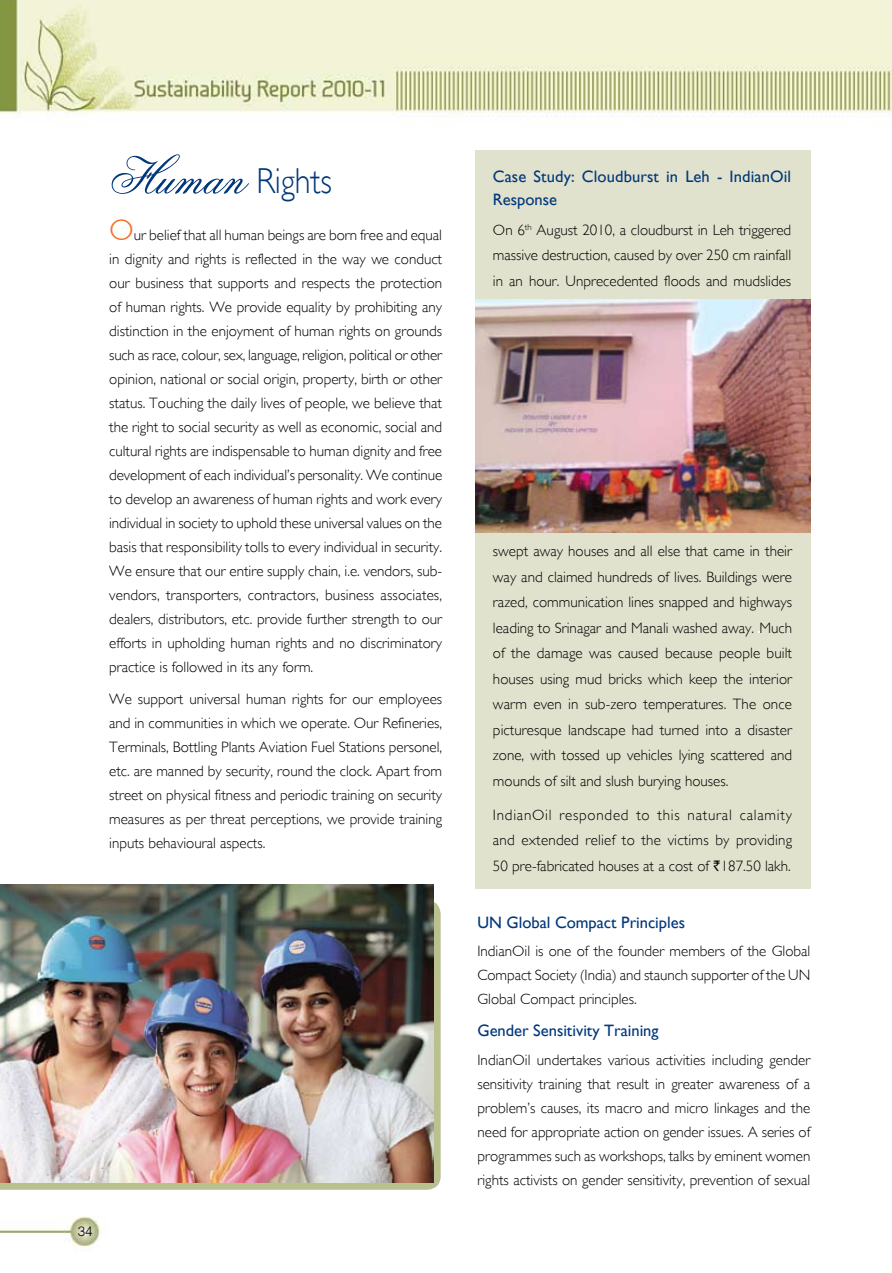
<style>
.page{position:relative;width:892px;height:1273px;background:#fff}
.page>*{position:absolute;margin:0;border:0;box-sizing:border-box;transform-origin:0 0}
.t1{font:300 36px "Gill Sans";color:#00377b;scale:.9 1}
.t2{font:16.5px/23.2px "Gill Sans";color:#00377b}
.t3{font:300 15px/24px "Gill Sans";color:#000;text-align:justify}
.t4{font:13.5px "Switzerland Light";color:#000}
.s1{font-family:"Flemish Script BT";font-weight:400;font-size:54px}
.s2{font-size:30px;color:#f37021}
.s3{font-family:"Rupee";font-weight:400}
</style>
<div class="page">
<img style="left:0;top:0;width:891px;height:1248px">
<div style="left:475px;top:150px;width:335px;height:739px;background:#e1e2cd"></div>
<svg style="left:0;top:900px;width:440px;height:289px;fill:#bbc090"></svg>
<img style="left:476px;top:299px;width:335px;height:233px">
<img style="left:0;top:884px;width:434px;height:298px">
<p class="t1" style="left:109px;top:161px;width:249px"><span class="s1">Human</span> Rights</p>
<p class="t3" style="left:109px;top:223px;width:334px"><span class="s2">O</span>ur belief that all human beings are born free and equal in dignity and rights is reflected in the way we conduct our business that supports and respects the protection of human rights. We provide equality by prohibiting any distinction in the enjoyment of human rights on grounds such as race, colour, sex, language, religion, political or other opinion, national or social origin, property, birth or other status. Touching the daily lives of people, we believe that the right to social security as well as economic, social and cultural rights are indispensable to human dignity and free development of each individual’s personality. We continue to develop an awareness of human rights and work every individual in society to uphold these universal values on the basis that responsibility tolls to every individual in security.<br>We ensure that our entire supply chain, i.e. vendors, sub&shy;vendors, transporters, contractors, business associates, dealers, distributors, etc. provide further strength to our efforts in upholding human rights and no discriminatory practice is followed in its any form.</p>
<p class="t3" style="left:109px;top:687px;width:334px">We support universal human rights for our employees and in communities in which we operate. Our Refineries, Terminals, Bottling Plants Aviation Fuel Stations personel, etc. are manned by security, round the clock. Apart from street on physical fitness and periodic training on security measures as per threat perceptions, we provide training inputs behavioural aspects.</p>
<p class="t4" style="left:78px;top:1222px;width:17px">34</p>
<p class="t2" style="left:493px;top:165px;width:299px">Case Study: Cloudburst in Leh - IndianOil<br>Response</p>
<p class="t3" style="left:493px;top:217px;width:300px;line-height:25.5px">On 6<sup>th</sup> August 2010, a cloudburst in Leh triggered massive destruction, caused by over 250 cm rainfall in an hour. Unprecedented floods and mudslides</p>
<p class="t3" style="left:493px;top:538px;width:301px;line-height:25.5px">swept away houses and all else that came in their way and claimed hundreds of lives. Buildings were razed, communication lines snapped and highways leading to Srinagar and Manali washed away. Much of the damage was caused because people built houses using mud bricks which keep the interior warm even in sub-zero temperatures. The once picturesque landscape had turned into a disaster zone, with tossed up vehicles lying scattered and mounds of silt and slush burying houses.</p>
<p class="t3" style="left:493px;top:802px;width:300px;line-height:25.5px">IndianOil responded to this natural calamity and extended relief to the victims by providing 50 pre-fabricated houses at a cost of <span class="s3">`</span>187.50 lakh.</p>
<p class="t2" style="left:477px;top:910px;width:209px">UN Global Compact Principles</p>
<p class="t3" style="left:477px;top:938px;width:334px">IndianOil is one of the founder members of the Global Compact Society (India) and staunch supporter of the UN Global Compact principles.</p>
<p class="t2" style="left:477px;top:1019px;width:183px">Gender Sensitivity Training</p>
<p class="t3" style="left:477px;top:1047px;width:334px">IndianOil undertakes various activities including gender sensitivity training that result in greater awareness of a problem’s causes, its macro and micro linkages and the need for appropriate action on gender issues. A series of programmes such as workshops, talks by eminent women rights activists on gender sensitivity, prevention of sexual</p>
</div>
